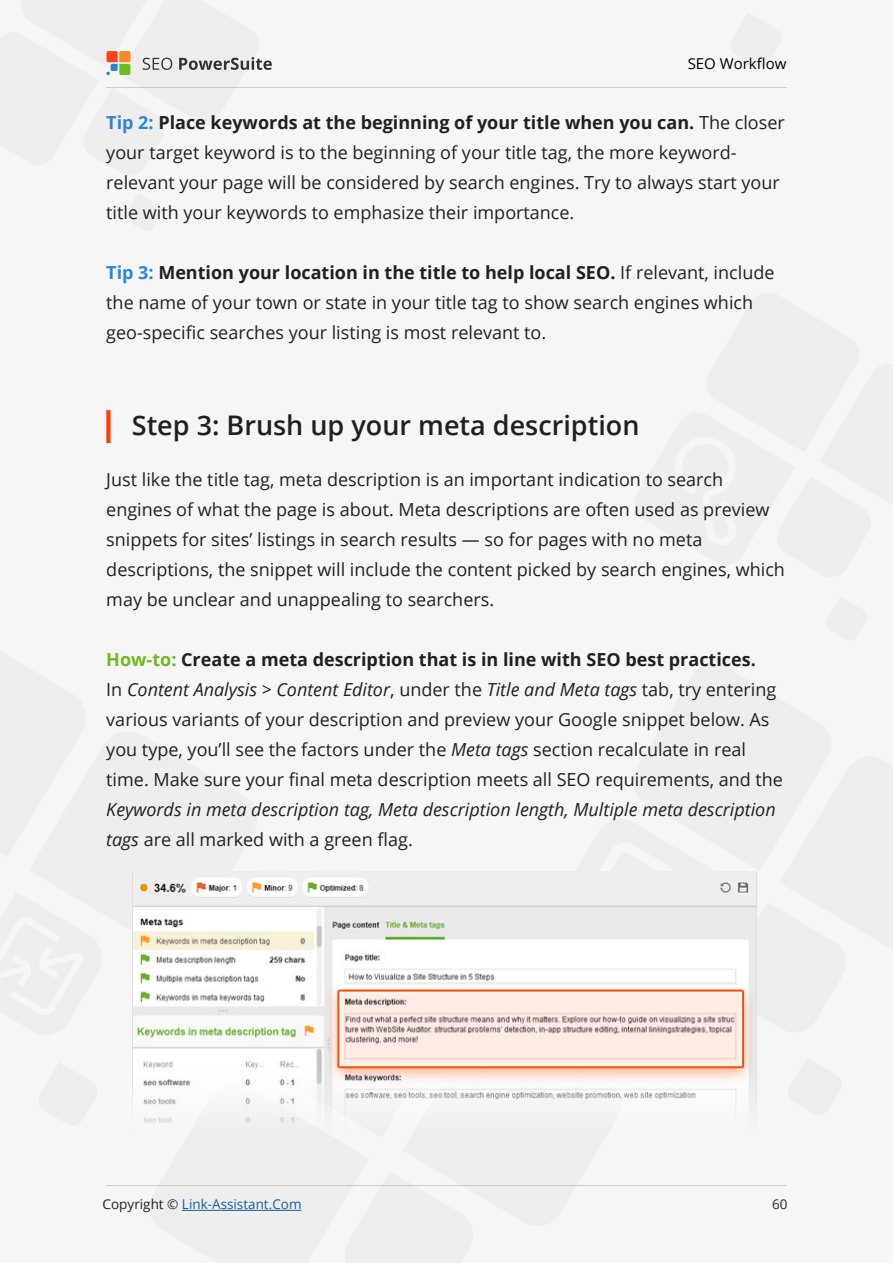
<style>
.page{position:relative;width:893px;height:1263px;background:#f6f6f6}
.page>*{position:absolute;margin:0;border:0;box-sizing:border-box;transform-origin:0 0}
.t1{font:600 27px "Open Sans";color:#231f20}
.t2{font:18px/30px "Open Sans";color:#231f20}
.t3{font:15px "Open Sans";color:#000}
.t4{font:13.5px "Open Sans";color:#175d9e}
.t5{font:13.5px "Open Sans";color:#2c2b2b}
.s1{font-weight:700;color:#2b87d6}
.s2{font-weight:700}
.s3{font-weight:700;color:#6fba21}
.s4{font-style:italic}
.s5{color:#231f20}
</style>
<div class="page">
<svg style="left:106px;top:51px;width:166px;height:25px"></svg>
<hr style="left:106px;top:87px;width:681px;height:1px;background:#333">
<hr style="left:106px;top:1185px;width:681px;height:1px;background:#333">
<hr style="left:182px;top:1210px;width:120px;height:1px;background:#175d9e">
<div style="left:106px;top:410px;width:5px;height:33px;background:#ff4100"></div>
<img style="left:132px;top:872px;width:624px;height:251px">
<p class="t3" style="left:688px;top:54px;width:100px">SEO Workflow</p>
<p class="t2" style="left:106px;top:107px;width:680px"><span class="s1">Tip 2:</span> <span class="s2">Place keywords at the beginning of your title when you can.</span> The closer your target keyword is to the beginning of your title tag, the more keyword&shy;relevant your page will be considered by search engines. Try to always start your title with your keywords to emphasize their importance.</p>
<p class="t2" style="left:106px;top:257px;width:670px"><span class="s1">Tip 3:</span> <span class="s2">Mention your location in the title to help local SEO.</span> If relevant, include the name of your town or state in your title tag to show search engines which geo-specific searches your listing is most relevant to.</p>
<h2 class="t1" style="left:132px;top:406px;width:509px">Step 3: Brush up your meta description</h2>
<p class="t2" style="left:106px;top:464px;width:680px">Just like the title tag, meta description is an important indication to search engines of what the page is about. Meta descriptions are often used as preview snippets for sites’ listings in search results — so for pages with no meta descriptions, the snippet will include the content picked by search engines, which may be unclear and unappealing to searchers.</p>
<p class="t2" style="left:106px;top:644px;width:678px"><span class="s3">How-to:</span> <span class="s2">Create a meta description that is in line with SEO best practices.<br></span>In <span class="s4">Content Analysis &gt; Content Editor</span>, under the <span class="s4">Title and Meta tags</span> tab, try entering various variants of your description and preview your Google snippet below. As you type, you’ll see the factors under the <span class="s4">Meta tags</span> section recalculate in real time. Make sure your final meta description meets all SEO requirements, and the <span class="s4">Keywords in meta description tag, Meta description length, Multiple meta description tags</span> are all marked with a green flag.</p>
<p class="t4" style="left:103px;top:1195px;width:200px"><span class="s5">Copyright ©</span> Link-Assistant.Com</p>
<p class="t5" style="left:772px;top:1195px;width:17px">60</p>
</div>
